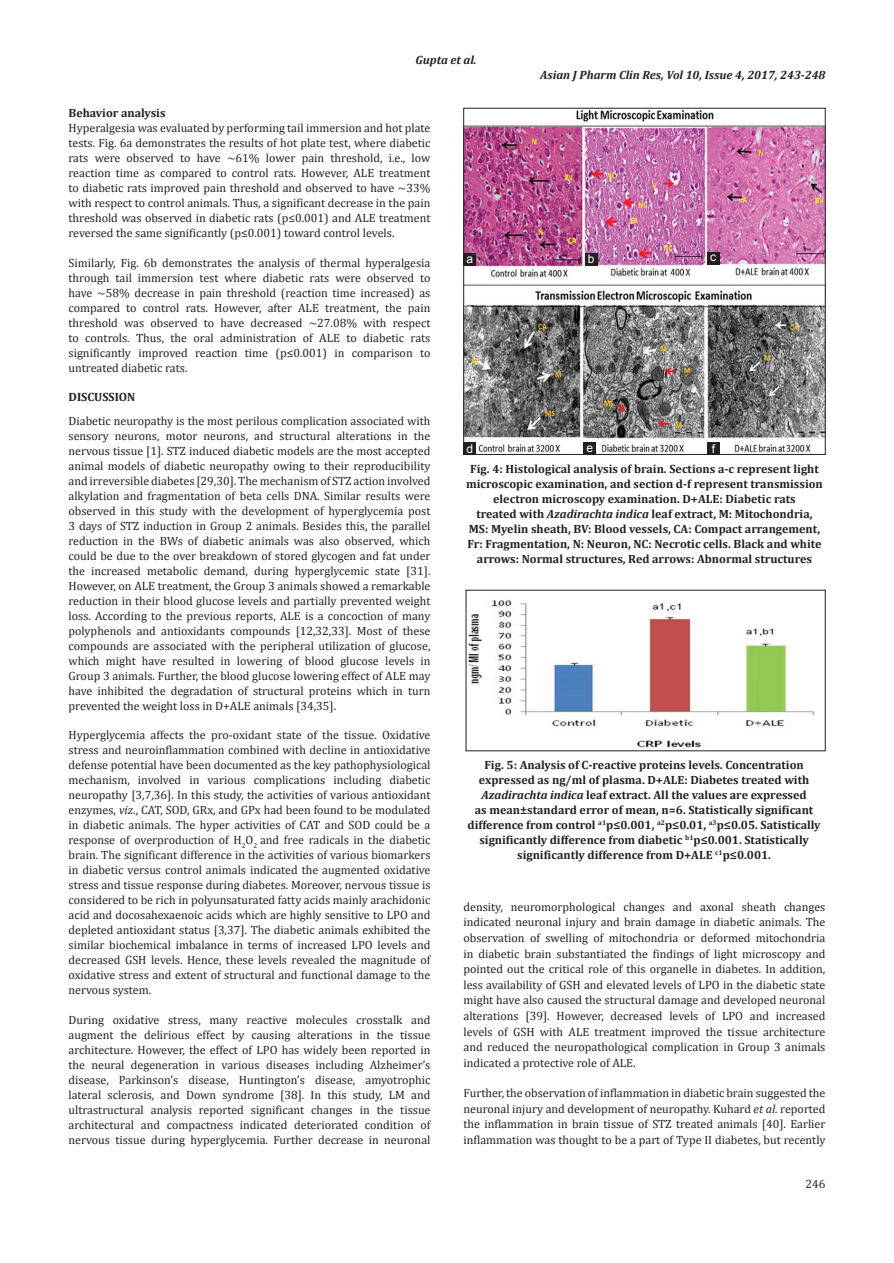
<style>
.page{position:relative;width:894px;height:1263px;background:#fff}
.page>*{position:absolute;margin:0;border:0;box-sizing:border-box;transform-origin:0 0}
.TX{font:12px/15px "Cambria";color:#231f20;text-align:justify}
.FGC{font:700 12px/15px "Cambria";color:#231f20;text-align:center}
.t1{font:italic 700 12px "Cambria";color:#231f20}
.LABEL{font:12px "Arial";color:#fff}
.s1{font-style:italic}
</style>
<div class="page">
<img style="left:468px;top:599px;width:347px;height:149px">
<img style="left:465px;top:110px;width:358px;height:342px">
<div style="left:463px;top:108px;width:362px;height:346px;border:1px solid #231f20"></div>
<div style="left:463px;top:442px;width:13px;height:12px;background:#231f20"></div>
<div style="left:706px;top:252px;width:13px;height:12px;background:#231f20"></div>
<div style="left:584px;top:253px;width:13px;height:12px;background:#231f20"></div>
<div style="left:706px;top:442px;width:13px;height:12px;background:#231f20"></div>
<div style="left:463px;top:253px;width:13px;height:13px;background:#231f20"></div>
<div style="left:583px;top:442px;width:13px;height:12px;background:#231f20"></div>
<p class="t1" style="left:415px;top:51px;width:63px">Gupta et al.</p>
<p class="t1" style="left:540px;top:66px;width:287px">Asian J Pharm Clin Res, Vol 10, Issue 4, 2017, 243-248</p>
<h2 class="FGC" style="left:68px;top:105px;width:98px">Behavior analysis</h2>
<p class="TX" style="left:68px;top:121px;width:363px">Hyperalgesia was evaluated by performing tail immersion and hot plate tests. Fig. 6a demonstrates the results of hot plate test, where diabetic rats were observed to have ~61% lower pain threshold, i.e., low reaction time as compared to control rats. However, ALE treatment to diabetic rats improved pain threshold and observed to have ~33% with respect to control animals. Thus, a significant decrease in the pain threshold was observed in diabetic rats (p≤0.001) and ALE treatment reversed the same significantly (p≤0.001) toward control levels.</p>
<p class="TX" style="left:68px;top:255px;width:363px">Similarly, Fig. 6b demonstrates the analysis of thermal hyperalgesia through tail immersion test where diabetic rats were observed to have ~58% decrease in pain threshold (reaction time increased) as compared to control rats. However, after ALE treatment, the pain threshold was observed to have decreased ~27.08% with respect to controls. Thus, the oral administration of ALE to diabetic rats significantly improved reaction time (p≤0.001) in comparison to untreated diabetic rats.</p>
<h1 class="FGC" style="left:68px;top:389px;width:68px">DISCUSSION</h1>
<p class="TX" style="left:68px;top:413px;width:363px">Diabetic neuropathy is the most perilous complication associated with sensory neurons, motor neurons, and structural alterations in the nervous tissue [1]. STZ induced diabetic models are the most accepted animal models of diabetic neuropathy owing to their reproducibility and irreversible diabetes [29,30]. The mechanism of STZ action involved alkylation and fragmentation of beta cells DNA. Similar results were observed in this study with the development of hyperglycemia post 3 days of STZ induction in Group 2 animals. Besides this, the parallel reduction in the BWs of diabetic animals was also observed, which could be due to the over breakdown of stored glycogen and fat under the increased metabolic demand, during hyperglycemic state [31].<br>However, on ALE treatment, the Group 3 animals showed a remarkable reduction in their blood glucose levels and partially prevented weight loss. According to the previous reports, ALE is a concoction of many polyphenols and antioxidants compounds [12,32,33]. Most of these compounds are associated with the peripheral utilization of glucose, which might have resulted in lowering of blood glucose levels in Group 3 animals. Further, the blood glucose lowering effect of ALE may have inhibited the degradation of structural proteins which in turn prevented the weight loss in D+ALE animals [34,35].</p>
<p class="TX" style="left:68px;top:727px;width:363px">Hyperglycemia affects the pro-oxidant state of the tissue. Oxidative stress and neuroinflammation combined with decline in antioxidative defense potential have been documented as the key pathophysiological mechanism, involved in various complications including diabetic neuropathy [3,7,36]. In this study, the activities of various antioxidant enzymes, <span class="s1">viz</span>., CAT, SOD, GRx, and GPx had been found to be modulated in diabetic animals. The hyper activities of CAT and SOD could be a response of overproduction of H<sub>2</sub>O<sub>2</sub> and free radicals in the diabetic brain. The significant difference in the activities of various biomarkers in diabetic versus control animals indicated the augmented oxidative stress and tissue response during diabetes. Moreover, nervous tissue is considered to be rich in polyunsaturated fatty acids mainly arachidonic acid and docosahexaenoic acids which are highly sensitive to LPO and depleted antioxidant status [3,37]. The diabetic animals exhibited the similar biochemical imbalance in terms of increased LPO levels and decreased GSH levels. Hence, these levels revealed the magnitude of oxidative stress and extent of structural and functional damage to the nervous system.</p>
<p class="TX" style="left:68px;top:1012px;width:363px">During oxidative stress, many reactive molecules crosstalk and augment the delirious effect by causing alterations in the tissue architecture. However, the effect of LPO has widely been reported in the neural degeneration in various diseases including Alzheimer’s disease, Parkinson’s disease, Huntington’s disease, amyotrophic lateral sclerosis, and Down syndrome [38]. In this study, LM and ultrastructural analysis reported significant changes in the tissue architectural and compactness indicated deteriorated condition of nervous tissue during hyperglycemia. Further decrease in neuronal</p>
<p class="LABEL" style="left:466px;top:250px;width:8px">a</p>
<p class="LABEL" style="left:466px;top:440px;width:8px">d</p>
<p class="LABEL" style="left:587px;top:251px;width:8px">b</p>
<p class="LABEL" style="left:709px;top:249px;width:7px">c</p>
<p class="LABEL" style="left:586px;top:439px;width:8px">e</p>
<p class="LABEL" style="left:711px;top:440px;width:5px">f</p>
<p class="FGC" style="left:466px;top:461px;width:358px">Fig. 4: Histological analysis of brain. Sections a-c represent light microscopic examination, and section d-f represent transmission electron microscopy examination. D+ALE: Diabetic rats<br>treated with <span class="s1">Azadirachta indica</span> leaf extract, M: Mitochondria, MS: Myelin sheath, BV: Blood vessels, CA: Compact arrangement, Fr: Fragmentation, N: Neuron, NC: Necrotic cells. Black and white arrows: Normal structures, Red arrows: Abnormal structures</p>
<p class="FGC" style="left:467px;top:757px;width:354px">Fig. 5: Analysis of C-reactive proteins levels. Concentration expressed as ng/ml of plasma. D+ALE: Diabetes treated with <span class="s1">Azadirachta indica</span> leaf extract. All the values are expressed<br>as mean±standard error of mean, n=6. Statistically significant difference from control <sup>a1</sup>p≤0.001, <sup>a2</sup>p≤0.01, <sup>a3</sup>p≤0.05. Satistically significantly difference from diabetic <sup>b1</sup>p≤0.001. Statistically significantly difference from D+ALE <sup>c1</sup>p≤0.001.</p>
<p class="TX" style="left:463px;top:898px;width:363px;line-height:15.6px">density, neuromorphological changes and axonal sheath changes indicated neuronal injury and brain damage in diabetic animals. The observation of swelling of mitochondria or deformed mitochondria in diabetic brain substantiated the findings of light microscopy and pointed out the critical role of this organelle in diabetes. In addition, less availability of GSH and elevated levels of LPO in the diabetic state might have also caused the structural damage and developed neuronal alterations [39]. However, decreased levels of LPO and increased levels of GSH with ALE treatment improved the tissue architecture and reduced the neuropathological complication in Group 3 animals indicated a protective role of ALE.</p>
<p class="TX" style="left:463px;top:1085px;width:363px;line-height:15.6px">Further, the observation of inflammation in diabetic brain suggested the neuronal injury and development of neuropathy. Kuhard <span class="s1">et al.</span> reported the inflammation in brain tissue of STZ treated animals [40]. Earlier inflammation was thought to be a part of Type II diabetes, but recently</p>
<p class="TX" style="left:805px;top:1176px;width:21px">246</p>
</div>
